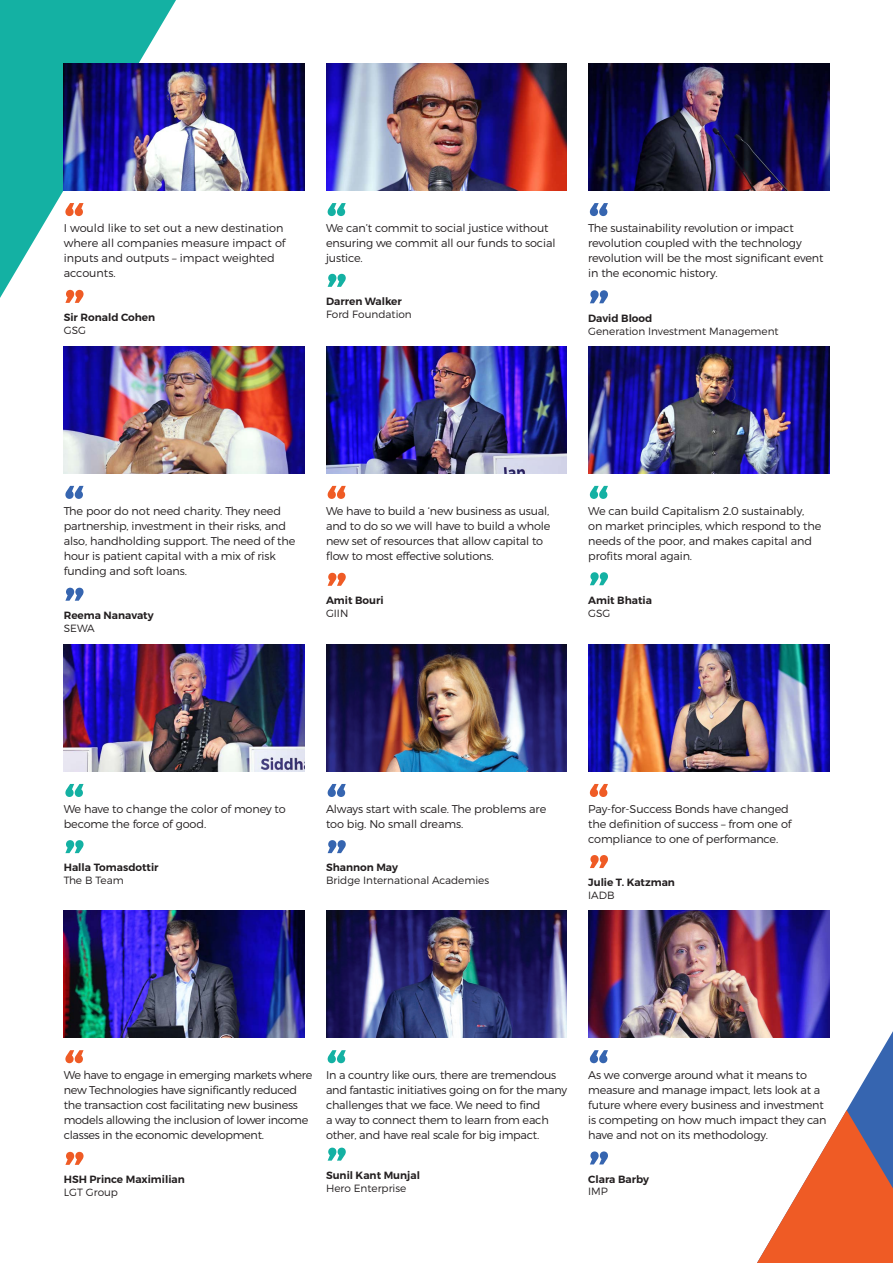
<style>
.page{position:relative;width:893px;height:1263px;background:#fff}
.page>*{position:absolute;margin:0;border:0;box-sizing:border-box;transform-origin:0 0}
.t1{font:600 54px/101.1px "Montserrat";color:#3665b0}
.t2{font:600 54px/101.4px "Montserrat";color:#ef5b25}
.t3{font:600 54px/97.2px "Montserrat";color:#14b1a3}
.t4{font:300 11.25px/15px "Montserrat";letter-spacing:-.015em;color:#231f20}
.t5{font:600 10.5px "Montserrat";color:#231f20}
.t6{font:300 10.5px "Montserrat";color:#231f20}
</style>
<div class="page">
<img style="left:588px;top:911px;width:241px;height:127px">
<img style="left:64px;top:911px;width:241px;height:127px">
<img style="left:326px;top:911px;width:241px;height:127px">
<svg style="left:757px;top:1031px;width:136px;height:232px"></svg>
<svg style="left:0;top:0;width:176px;height:298px;fill:#14b1a3"></svg>
<img style="left:588px;top:64px;width:241px;height:126px">
<img style="left:588px;top:347px;width:241px;height:126px">
<img style="left:588px;top:645px;width:241px;height:126px">
<img style="left:64px;top:347px;width:241px;height:126px">
<img style="left:64px;top:64px;width:241px;height:126px">
<img style="left:326px;top:64px;width:241px;height:126px">
<img style="left:64px;top:645px;width:241px;height:126px">
<img style="left:326px;top:347px;width:241px;height:126px">
<img style="left:326px;top:645px;width:241px;height:126px">
<h1 class="t2" style="left:64px;top:179px;width:22px;line-height:86.6px">“ ”</h1>
<p class="t4" style="left:64px;top:220px;width:223px">I would like to set out a new destination where all companies measure impact of inputs and outputs – impact weighted accounts.</p>
<p class="t5" style="left:64px;top:311px;width:93px">Sir Ronald Cohen</p>
<p class="t6" style="left:64px;top:324px;width:24px">GSG</p>
<h1 class="t3" style="left:326px;top:187px;width:22px;line-height:70.7px">“ ”</h1>
<p class="t4" style="left:326px;top:220px;width:231px">We can’t commit to social justice without ensuring we commit all our funds to social justice.</p>
<p class="t5" style="left:326px;top:295px;width:77px">Darren Walker</p>
<p class="t6" style="left:326px;top:308px;width:87px">Ford Foundation</p>
<h1 class="t1" style="left:588px;top:179px;width:22px;line-height:87px">“ ”</h1>
<p class="t4" style="left:588px;top:220px;width:237px">The sustainability revolution or impact revolution coupled with the technology revolution will be the most significant event in the economic history.</p>
<p class="t5" style="left:588px;top:312px;width:66px">David Blood</p>
<p class="t6" style="left:588px;top:325px;width:192px">Generation Investment Management</p>
<h1 class="t1" style="left:64px;top:454px;width:22px;line-height:101.7px">“ ”</h1>
<p class="t4" style="left:64px;top:503px;width:233px">The poor do not need charity. They need partnership, investment in their risks, and also, handholding support. The need of the hour is patient capital with a mix of risk funding and soft loans.</p>
<p class="t5" style="left:64px;top:609px;width:91px">Reema Nanavaty</p>
<p class="t6" style="left:64px;top:621px;width:32px">SEWA</p>
<h1 class="t2" style="left:326px;top:462px;width:22px;line-height:86.7px">“ ”</h1>
<p class="t4" style="left:326px;top:503px;width:226px">We have to build a ‘new business as usual, and to do so we will have to build a whole new set of resources that allow capital to flow to most effective solutions.</p>
<p class="t5" style="left:326px;top:594px;width:59px">Amit Bouri</p>
<p class="t6" style="left:326px;top:607px;width:24px">GIIN</p>
<h1 class="t3" style="left:588px;top:462px;width:22px;line-height:86.2px">“ ”</h1>
<p class="t4" style="left:588px;top:503px;width:235px">We can build Capitalism 2.0 sustainably, on market principles, which respond to the needs of the poor, and makes capital and profits moral again.</p>
<p class="t5" style="left:588px;top:594px;width:65px">Amit Bhatia</p>
<p class="t6" style="left:588px;top:606px;width:24px">GSG</p>
<h1 class="t3" style="left:64px;top:775px;width:22px;line-height:55.9px">“ ”</h1>
<p class="t4" style="left:64px;top:801px;width:223px">We have to change the color of money to become the force of good.</p>
<p class="t5" style="left:64px;top:861px;width:96px">Halla Tomasdottir</p>
<p class="t6" style="left:64px;top:874px;width:61px">The B Team</p>
<h1 class="t1" style="left:326px;top:775px;width:22px;line-height:55.9px">“ ”</h1>
<p class="t4" style="left:326px;top:801px;width:222px">Always start with scale. The problems are too big. No small dreams.</p>
<p class="t5" style="left:326px;top:861px;width:73px">Shannon May</p>
<p class="t6" style="left:326px;top:874px;width:165px">Bridge International Academies</p>
<h1 class="t2" style="left:588px;top:768px;width:22px;line-height:70.9px">“ ”</h1>
<p class="t4" style="left:588px;top:801px;width:205px">Pay-for-Success Bonds have changed the definition of success – from one of compliance to one of performance.</p>
<p class="t5" style="left:588px;top:876px;width:88px">Julie T. Katzman</p>
<p class="t6" style="left:588px;top:889px;width:28px">IADB</p>
<h1 class="t2" style="left:64px;top:1019px;width:22px">“ ”</h1>
<p class="t4" style="left:64px;top:1067px;width:250px">We have to engage in emerging markets where new Technologies have significantly reduced the transaction cost facilitating new business models allowing the inclusion of lower income classes in the economic development.</p>
<p class="t5" style="left:64px;top:1173px;width:123px">HSH Prince Maximilian</p>
<p class="t6" style="left:64px;top:1186px;width:56px">LGT Group</p>
<h1 class="t3" style="left:326px;top:1021px;width:22px">“ ”</h1>
<p class="t4" style="left:326px;top:1067px;width:242px">In a country like ours, there are tremendous and fantastic initiatives going on for the many challenges that we face. We need to find<br>a way to connect them to learn from each other, and have real scale for big impact.</p>
<p class="t5" style="left:326px;top:1168px;width:96px">Sunil Kant Munjal</p>
<p class="t6" style="left:326px;top:1181px;width:82px">Hero Enterprise</p>
<h1 class="t1" style="left:588px;top:1019px;width:22px">“ ”</h1>
<p class="t4" style="left:588px;top:1067px;width:240px">As we converge around what it means to measure and manage impact, lets look at a future where every business and investment is competing on how much impact they can have and not on its methodology.</p>
<p class="t5" style="left:588px;top:1172px;width:62px">Clara Barby</p>
<p class="t6" style="left:588px;top:1185px;width:21px">IMP</p>
</div>
